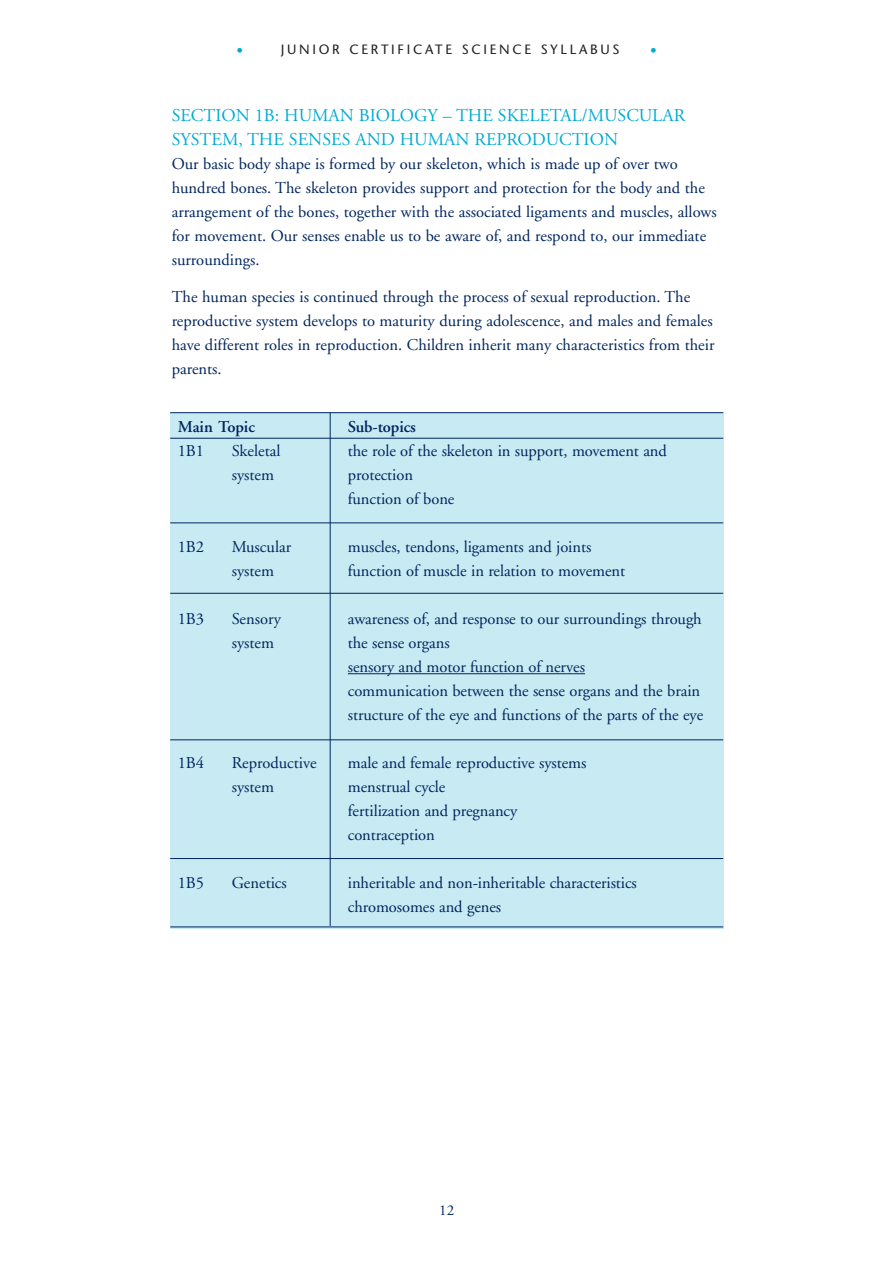
<style>
.page{position:relative;width:893px;height:1263px;background:#fff}
.page>*{position:absolute;margin:0;border:0;box-sizing:border-box;transform-origin:0 0}
.t1{font:18px/24px "Adobe Garamond";color:#00acd5}
.t2{font:16.5px/24px "Adobe Garamond";color:#00265e}
.t3{font:600 16.5px "Adobe Garamond";letter-spacing:-.005em;color:#00265e}
.t4{font:15px "Adobe Garamond";color:#00265e}
.t5{font:13.5px "Stone Sans";letter-spacing:.2em;color:#231f1f}
.t6{font:13.5px "Stone Sans";color:#00acd5}
</style>
<div class="page">
<div style="left:170px;top:413px;width:553px;height:516px;background:#c8eaf3"></div>
<hr style="left:348px;top:673px;width:39px;height:1px;background:#00265e">
<hr style="left:387px;top:673px;width:179px;height:1px;background:#00265e">
<svg style="left:566px;top:673px;width:19px;height:1px"></svg>
<hr style="left:170px;top:523px;width:553px;height:1px;background:#00265e">
<hr style="left:170px;top:412px;width:553px;height:1px;background:#00265e">
<hr style="left:170px;top:438px;width:553px;height:1px;background:#00265e">
<hr style="left:170px;top:593px;width:553px;height:1px;background:#00265e">
<hr style="left:170px;top:739px;width:553px;height:1px;background:#00265e">
<hr style="left:170px;top:858px;width:553px;height:1px;background:#00265e">
<hr style="left:170px;top:927px;width:553px;height:1px;background:#00265e">
<hr style="left:330px;top:413px;width:1px;height:513px;background:#00265e">
<p class="t6" style="left:236px;top:42px;width:8px">•</p>
<p class="t5" style="left:281px;top:41px;width:340px">JUNIOR CERTIFICATE SCIENCE SYLLABUS</p>
<p class="t6" style="left:650px;top:42px;width:8px">•</p>
<p class="t1" style="left:172px;top:104px;width:515px">SECTION 1B: HUMAN BIOLOGY – THE SKELETAL/MUSCULAR<br>SYSTEM, THE SENSES AND HUMAN REPRODUCTION</p>
<p class="t2" style="left:172px;top:152px;width:546px">Our basic body shape is formed by our skeleton, which is made up of over two hundred bones. The skeleton provides support and protection for the body and the arrangement of the bones, together with the associated ligaments and muscles, allows for movement. Our senses enable us to be aware of, and respond to, our immediate surroundings.</p>
<p class="t2" style="left:172px;top:285px;width:544px">The human species is continued through the process of sexual reproduction. The reproductive system develops to maturity during adolescence, and males and females have different roles in reproduction. Children inherit many characteristics from their parents.</p>
<p class="t3" style="left:178px;top:418px;width:79px">Main Topic</p>
<p class="t2" style="left:178px;top:439px;width:28px">1B1</p>
<p class="t2" style="left:232px;top:439px;width:50px">Skeletal system</p>
<p class="t2" style="left:178px;top:535px;width:28px">1B2</p>
<p class="t2" style="left:232px;top:535px;width:61px">Muscular system</p>
<p class="t2" style="left:178px;top:607px;width:28px">1B3</p>
<p class="t2" style="left:232px;top:607px;width:51px">Sensory system</p>
<p class="t2" style="left:178px;top:751px;width:28px">1B4</p>
<p class="t2" style="left:232px;top:751px;width:87px">Reproductive system</p>
<p class="t2" style="left:178px;top:871px;width:28px">1B5</p>
<p class="t2" style="left:232px;top:871px;width:57px">Genetics</p>
<p class="t3" style="left:348px;top:418px;width:70px">Sub-topics</p>
<p class="t2" style="left:348px;top:439px;width:320px">the role of the skeleton in support, movement and protection<br>function of bone</p>
<p class="t2" style="left:348px;top:535px;width:279px">muscles, tendons, ligaments and joints function of muscle in relation to movement</p>
<p class="t2" style="left:348px;top:607px;width:357px">awareness of, and response to our surroundings through the sense organs<br>sensory and motor function of nerves<br>communication between the sense organs and the brain structure of the eye and functions of the parts of the eye</p>
<p class="t2" style="left:348px;top:751px;width:240px">male and female reproductive systems menstrual cycle<br>fertilization and pregnancy contraception</p>
<p class="t2" style="left:348px;top:871px;width:290px">inheritable and non-inheritable characteristics chromosomes and genes</p>
<p class="t4" style="left:439px;top:1202px;width:16px">12</p>
</div>
